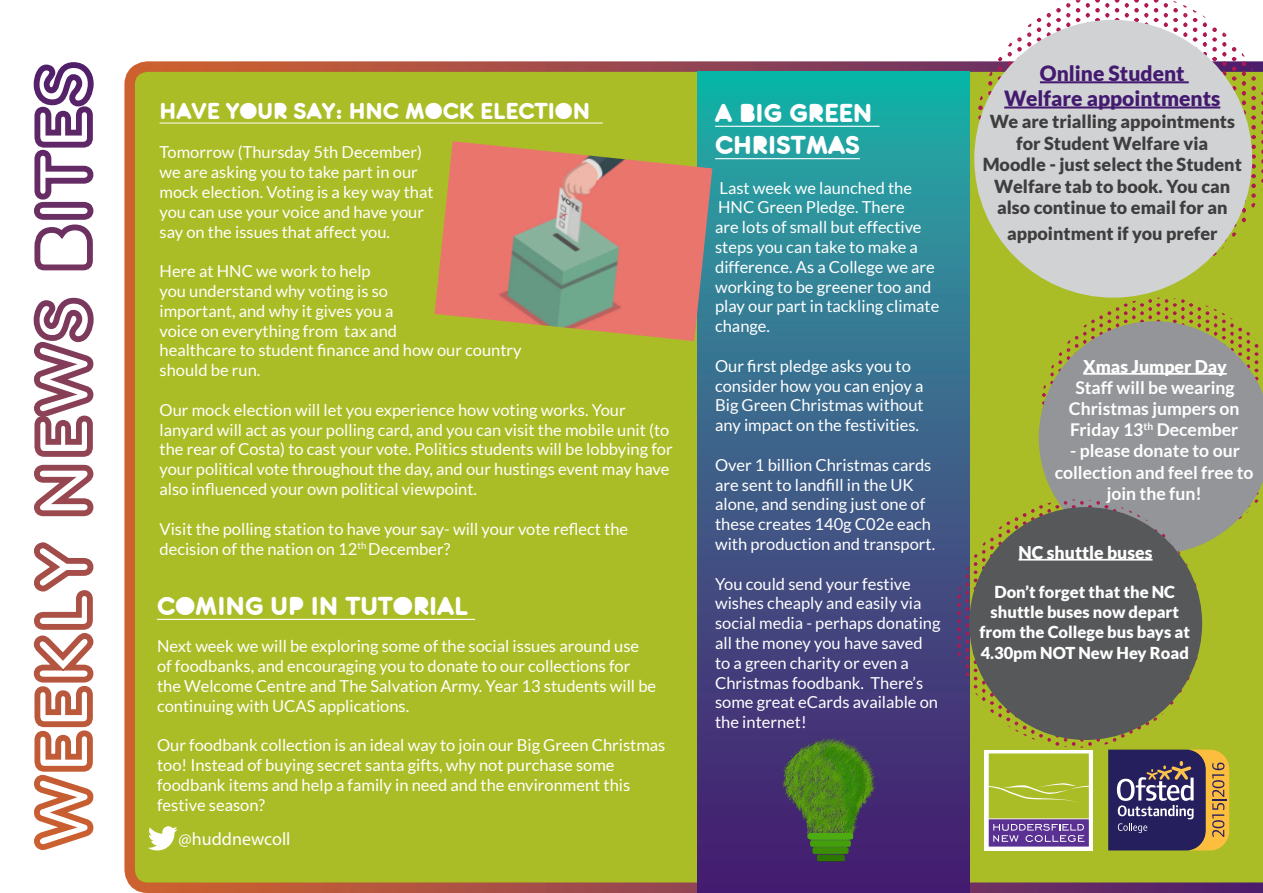
<style>
.page{position:relative;width:1263px;height:893px;background:#fff}
.page>*{position:absolute;margin:0;border:0;box-sizing:border-box;transform-origin:0 0}
.t1{font:27px/32.4px "Zitti";color:#fff}
.t2{font:24px "Zitti";color:#fff}
.t3{font:900 21px/25.2px "Lato";color:#431a6f;text-align:center}
.t4{font:900 18px/21.6px "Lato";color:#3e3e3f;text-align:center}
.t5{font:18px "Myriad Pro";color:#fff}
.t6{font:700 17.55px/21.1px "Lato";color:#fff;text-align:center}
.t7{font:900 17.55px "Lato";color:#fff}
.t8{font:16.5px/19.8px "Lato";color:#fff}
.t9{font:900 16.5px/19.8px "Lato";color:#fff}
</style>
<div class="page">
<div style="left:124px;top:61px;width:1139px;height:832px;background:#aabd26"></div>
<svg style="left:33px;top:542px;width:61px;height:308px"></svg>
<svg style="left:33px;top:297px;width:61px;height:220px"></svg>
<svg style="left:33px;top:62px;width:61px;height:209px"></svg>
<svg style="left:697px;top:72px;width:272px;height:821px"></svg>
<svg style="left:1232px;top:225px;width:4px;height:22px"></svg>
<svg style="left:998px;top:67px;width:4px;height:13px"></svg>
<svg style="left:978px;top:62px;width:14px;height:151px"></svg>
<svg style="left:1232px;top:67px;width:4px;height:26px"></svg>
<svg style="left:998px;top:57px;width:4px;height:4px"></svg>
<svg style="left:1232px;top:40px;width:4px;height:21px"></svg>
<svg style="left:1242px;top:53px;width:21px;height:169px"></svg>
<svg style="left:1037px;top:28px;width:4px;height:14px"></svg>
<svg style="left:1008px;top:23px;width:23px;height:238px"></svg>
<svg style="left:1193px;top:28px;width:4px;height:20px"></svg>
<svg style="left:1037px;top:18px;width:4px;height:4px"></svg>
<svg style="left:1047px;top:3px;width:23px;height:33px"></svg>
<svg style="left:1193px;top:9px;width:4px;height:13px"></svg>
<svg style="left:1164px;top:0;width:23px;height:282px"></svg>
<svg style="left:1203px;top:15px;width:23px;height:256px"></svg>
<svg style="left:1076px;top:0;width:4px;height:22px"></svg>
<svg style="left:1086px;top:0;width:23px;height:23px"></svg>
<svg style="left:1115px;top:0;width:4px;height:20px"></svg>
<svg style="left:1125px;top:0;width:23px;height:24px"></svg>
<svg style="left:1154px;top:0;width:4px;height:22px"></svg>
<div style="left:974px;top:20px;width:278px;height:278px;background:#d1d2d4;border-radius:50%"></div>
<hr style="left:1040px;top:81px;width:149px;height:2px;background:#431a6f">
<hr style="left:1004px;top:106px;width:216px;height:3px;background:#431a6f">
<svg style="left:148px;top:826px;width:30px;height:24px"></svg>
<hr style="left:160px;top:123px;width:443px;height:1px;background:#fff">
<hr style="left:715px;top:126px;width:164px;height:1px;background:#fff">
<hr style="left:715px;top:158px;width:145px;height:1px;background:#fff">
<svg style="left:957px;top:298px;width:306px;height:552px"></svg>
<div style="left:969px;top:507px;width:233px;height:233px;background:#57585a;border-radius:50%"></div>
<hr style="left:1018px;top:559px;width:134px;height:2px;background:#fff">
<hr style="left:157px;top:619px;width:318px;height:1px;background:#fff">
<img style="left:434px;top:141px;width:278px;height:200px">
<img style="left:738px;top:733px;width:183px;height:138px">
<p class="t2" style="left:160px;top:97px;width:432px">HAVE YOUR SAY: HNC MOCK ELECTION</p>
<p class="t8" style="left:160px;top:142px;width:276px">Tomorrow (Thursday 5th December) we are asking you to take part in our mock election. Voting is a key way that you can use your voice and have your say on the issues that affect you.</p>
<p class="t8" style="left:160px;top:261px;width:364px">Here at HNC we work to help<br>you understand why voting is so<br>important, and why it gives you a<br>voice on everything from tax and<br>healthcare to student finance and how our country should be run.</p>
<p class="t8" style="left:160px;top:400px;width:515px">Our mock election will let you experience how voting works. Your lanyard will act as your polling card, and you can visit the mobile unit (to the rear of Costa) to cast your vote. Politics students will be lobbying for your political vote throughout the day, and our hustings event may have also influenced your own political viewpoint.</p>
<p class="t8" style="left:160px;top:519px;width:470px">Visit the polling station to have your say- will your vote reflect the decision of the nation on 12<sup>th</sup> December?</p>
<p class="t1" style="left:157px;top:590px;width:313px">COMING UP IN TUTORIAL</p>
<p class="t8" style="left:157px;top:636px;width:501px">Next week we will be exploring some of the social issues around use of foodbanks, and encouraging you to donate to our collections for the Welcome Centre and The Salvation Army. Year 13 students will be continuing with UCAS applications.</p>
<p class="t8" style="left:157px;top:735px;width:510px">Our foodbank collection is an ideal way to join our Big Green Christmas too! Instead of buying secret santa gifts, why not purchase some foodbank items and help a family in need and the environment this festive season?</p>
<p class="t5" style="left:179px;top:828px;width:113px">@huddnewcoll</p>
<p class="t1" style="left:715px;top:97px;width:159px">A BIG GREEN<br>CHRISTMAS</p>
<p class="t8" style="left:715px;top:178px;width:226px">Last week we launched the<br>HNC Green Pledge. There<br>are lots of small but effective steps you can take to make a difference. As a College we are working to be greener too and play our part in tackling climate change.</p>
<p class="t8" style="left:715px;top:356px;width:210px">Our first pledge asks you to consider how you can enjoy a<br>Big Green Christmas without any impact on the festivities.</p>
<p class="t8" style="left:715px;top:455px;width:222px">Over 1 billion Christmas cards are sent to landfill in the UK alone, and sending just one of these creates 140g C02e each with production and transport.</p>
<p class="t8" style="left:715px;top:574px;width:227px">You could send your festive wishes cheaply and easily via social media - perhaps donating all the money you have saved to a green charity or even a<br>Christmas foodbank. There’s some great eCards available on the internet!</p>
<p class="t3" style="left:1004px;top:61px;width:218px">Online Student<br>Welfare appointments</p>
<p class="t4" style="left:990px;top:110px;width:247px">We are trialling appointments</p>
<p class="t4" style="left:983px;top:132px;width:261px">for Student Welfare via<br>Moodle - just select the Student<br>Welfare tab to book. You can also continue to email for an</p>
<p class="t4" style="left:1007px;top:222px;width:212px">appointment if you prefer</p>
<p class="t7" style="left:1083px;top:356px;width:145px">Xmas Jumper Day</p>
<p class="t6" style="left:1069px;top:377px;width:172px">Staff will be wearing<br>Christmas jumpers on<br>Friday 13<sup>th</sup> December</p>
<p class="t6" style="left:1055px;top:440px;width:200px">- please donate to our collection and feel free to join the fun!</p>
<p class="t7" style="left:1018px;top:542px;width:135px">NC shuttle buses</p>
<p class="t9" style="left:990px;top:582px;width:190px">Don’t forget that the NC shuttle buses now depart</p>
<p class="t9" style="left:979px;top:621px;width:212px;line-height:21.1px">from the College bus bays at<br>4.30pm NOT New Hey Road</p>
</div>
